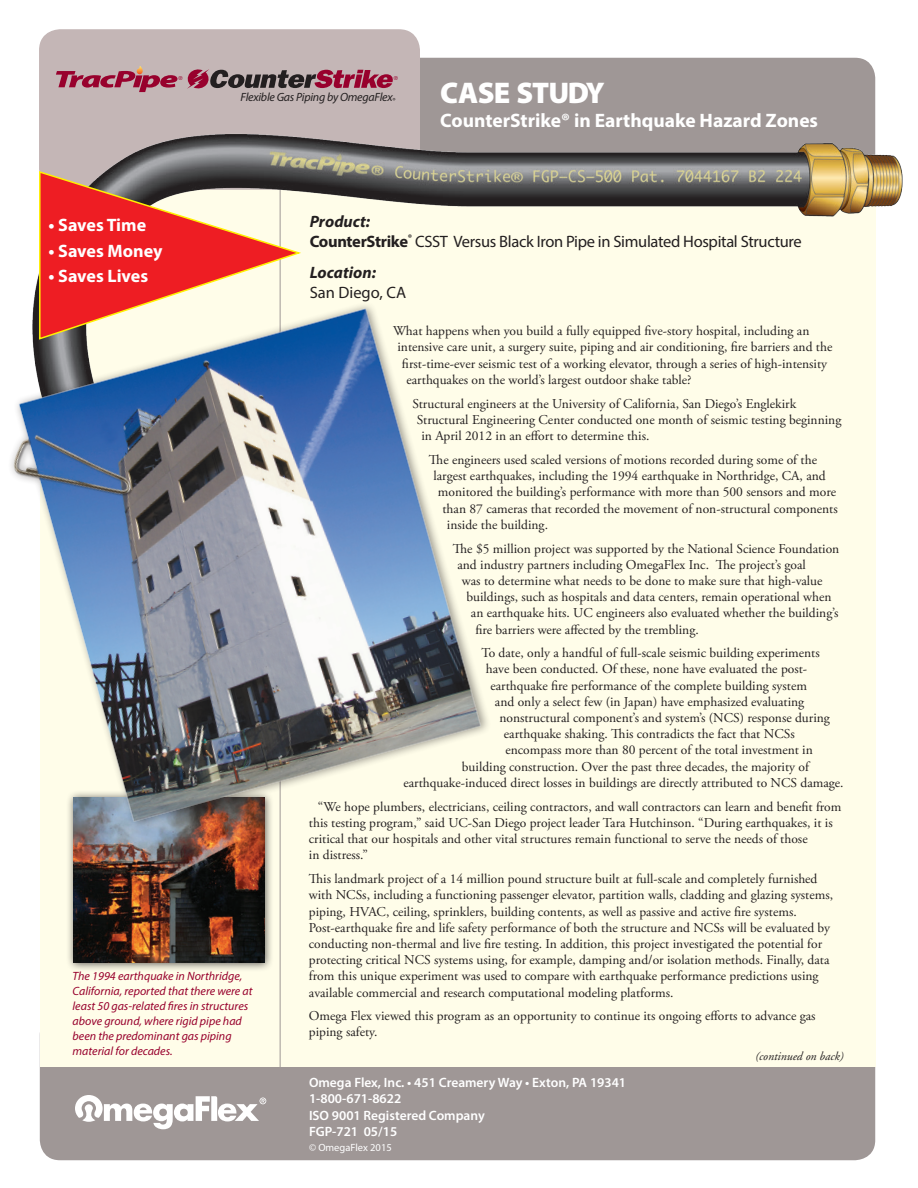
<style>
.page{position:relative;width:918px;height:1188px;background:#fff}
.page>*{position:absolute;margin:0;border:0;box-sizing:border-box;transform-origin:0 0}
.t1{font:900 30px "Myriad Pro";letter-spacing:-.02em;color:#fff}
.t2{font:700 19.5px "Myriad Pro";color:#fff}
.t3{font:700 18px "Myriad Pro";color:#fff}
.t4{font:16.5px/19.8px "Myriad Pro";letter-spacing:-.02em;color:#231f20}
.t5{font:16.5px "Myriad Pro";color:#231f20}
.t6{font:italic 700 16.5px "Myriad Pro";color:#231f20}
.t7{font:13.5px/16.2px "Adobe Garamond Pro";color:#231f20}
.t8{font:600 13.5px/16.2px "Myriad Pro";color:#fff}
.t9{font:italic 12px/15px "Myriad Pro";color:#98012d}
.t10{font:italic 12px "Myriad Pro";letter-spacing:-.02em;color:#231f20}
.t11{font:italic 12px "Adobe Garamond";color:#231f20}
.t12{font:10.5px "Myriad Pro";color:#fff}
.t13{font:5.25px "Eurostile";color:#98012d}
.s1{font-weight:700;font-style:italic}
.s2{font-weight:700}
</style>
<div class="page">
<div style="left:40px;top:1015px;width:835px;height:145px;background:#9f9796;border-radius:20px"></div>
<div style="left:40px;top:184px;width:835px;height:882px;background:#fffde9"></div>
<div style="left:210px;top:58px;width:665px;height:123px;background:#9f9796;border-radius:20px"></div>
<div style="left:40px;top:30px;width:379px;height:159px;background:#c4b6b6;border-radius:20px"></div>
<div style="left:39px;top:29px;width:381px;height:161px;border:2px solid #c4b6b6;border-radius:20px"></div>
<hr style="left:280px;top:184px;width:1px;height:889px;background:#9f9796">
<svg style="left:187px;top:69px;width:206px;height:20px"></svg>
<svg style="left:56px;top:66px;width:121px;height:26px"></svg>
<img style="left:35px;top:118px;width:868px;height:354px">
<svg style="left:38px;top:170px;width:266px;height:121px"></svg>
<svg style="left:75px;top:1095px;width:191px;height:34px"></svg>
<div style="left:66px;top:790px;width:208px;height:182px;background:#231f20;opacity:.75"></div>
<img style="left:74px;top:853px;width:191px;height:109px">
<img style="left:11px;top:291px;width:495px;height:562px">
<p class="t13" style="left:179px;top:75px;width:6px">®</p>
<p class="t13" style="left:394px;top:75px;width:6px">®</p>
<p class="t10" style="left:241px;top:89px;width:154px">Flexible Gas Piping by OmegaFlex</p>
<h1 class="t1" style="left:440px;top:73px;width:166px">CASE STUDY</h1>
<h2 class="t2" style="left:440px;top:108px;width:379px">CounterStrike® in Earthquake Hazard Zones</h2>
<h3 class="t3" style="left:48px;top:214px;width:99px">• Saves Time</h3>
<h3 class="t3" style="left:48px;top:239px;width:116px">• Saves Money</h3>
<h3 class="t3" style="left:48px;top:264px;width:101px">• Saves Lives</h3>
<p class="t4" style="left:310px;top:211px;width:493px"><span class="s1">Product:<br></span><span class="s2">CounterStrike</span><sup>®</sup> CSST Versus Black Iron Pipe in Simulated Hospital Structure</p>
<p class="t6" style="left:310px;top:262px;width:68px">Location:</p>
<p class="t5" style="left:310px;top:283px;width:98px">San Diego, CA</p>
<p class="t9" style="left:73px;top:969px;width:182px">The 1994 earthquake in Northridge, California, reported that there were at least 50 gas-related fires in structures above ground, where rigid pipe had been the predominant gas piping material for decades.</p>
<p class="t7" style="left:393px;top:323px;width:418px">What happens when you build a fully equipped five-story hospital, including an</p>
<p class="t7" style="left:397px;top:340px;width:436px">intensive care unit, a surgery suite, piping and air conditioning, fire barriers and the</p>
<p class="t7" style="left:402px;top:356px;width:427px">first-time-ever seismic test of a working elevator, through a series of high-intensity</p>
<p class="t7" style="left:406px;top:372px;width:287px">earthquakes on the world’s largest outdoor shake table?</p>
<p class="t7" style="left:412px;top:396px;width:385px">Structural engineers at the University of California, San Diego’s Englekirk</p>
<p class="t7" style="left:417px;top:412px;width:426px">Structural Engineering Center conducted one month of seismic testing beginning</p>
<p class="t7" style="left:421px;top:428px;width:229px">in April 2012 in an effort to determine this.</p>
<p class="t7" style="left:429px;top:452px;width:390px">The engineers used scaled versions of motions recorded during some of the</p>
<p class="t7" style="left:433px;top:468px;width:394px">largest earthquakes, including the 1994 earthquake in Northridge, CA, and</p>
<p class="t7" style="left:438px;top:484px;width:400px">monitored the building’s performance with more than 500 sensors and more</p>
<p class="t7" style="left:442px;top:501px;width:397px">than 87 cameras that recorded the movement of non-structural components</p>
<p class="t7" style="left:447px;top:517px;width:103px">inside the building.</p>
<p class="t7" style="left:453px;top:541px;width:388px">The $5 million project was supported by the National Science Foundation</p>
<p class="t7" style="left:457px;top:557px;width:350px">and industry partners including OmegaFlex Inc. The project’s goal</p>
<p class="t7" style="left:462px;top:573px;width:362px">was to determine what needs to be done to make sure that high-value</p>
<p class="t7" style="left:466px;top:589px;width:367px">buildings, such as hospitals and data centers, remain operational when</p>
<p class="t7" style="left:471px;top:605px;width:369px">an earthquake hits. UC engineers also evaluated whether the building’s</p>
<p class="t7" style="left:475px;top:622px;width:225px">fire barriers were affected by the trembling.</p>
<p class="t7" style="left:481px;top:645px;width:340px">To date, only a handful of full-scale seismic building experiments</p>
<p class="t7" style="left:486px;top:662px;width:323px">have been conducted. Of these, none have evaluated the post-</p>
<p class="t7" style="left:490px;top:678px;width:318px">earthquake fire performance of the complete building system</p>
<p class="t7" style="left:495px;top:694px;width:311px">and only a select few (in Japan) have emphasized evaluating</p>
<p class="t7" style="left:499px;top:710px;width:332px">nonstructural component’s and system’s (NCS) response during</p>
<p class="t7" style="left:504px;top:726px;width:292px">earthquake shaking. This contradicts the fact that NCSs</p>
<p class="t7" style="left:505px;top:743px;width:309px">encompass more than 80 percent of the total investment in</p>
<p class="t7" style="left:462px;top:759px;width:349px">building construction. Over the past three decades, the majority of</p>
<p class="t7" style="left:403px;top:775px;width:442px">earthquake-induced direct losses in buildings are directly attributed to NCS damage.</p>
<p class="t7" style="left:309px;top:799px;width:534px;text-indent:9px">“We hope plumbers, electricians, ceiling contractors, and wall contractors can learn and benefit from this testing program,” said UC-San Diego project leader Tara Hutchinson. “During earthquakes, it is critical that our hospitals and other vital structures remain functional to serve the needs of those<br>in distress.”</p>
<p class="t7" style="left:309px;top:871px;width:526px">This landmark project of a 14 million pound structure built at full-scale and completely furnished with NCSs, including a functioning passenger elevator, partition walls, cladding and glazing systems, piping, HVAC, ceiling, sprinklers, building contents, as well as passive and active fire systems.<br>Post-earthquake fire and life safety performance of both the structure and NCSs will be evaluated by conducting non-thermal and live fire testing. In addition, this project investigated the potential for protecting critical NCS systems using, for example, damping and/or isolation methods. Finally, data from this unique experiment was used to compare with earthquake performance predictions using available commercial and research computational modeling platforms.</p>
<p class="t7" style="left:309px;top:1008px;width:508px">Omega Flex viewed this program as an opportunity to continue its ongoing efforts to advance gas piping safety.</p>
<p class="t8" style="left:309px;top:1074px;width:319px">Omega Flex, Inc. • 451 Creamery Way • Exton, PA 19341<br>1-800-671-8622<br>ISO 9001 Registered Company<br>FGP-721 05/15</p>
<p class="t12" style="left:309px;top:1141px;width:84px">© OmegaFlex 2015</p>
<p class="t11" style="left:755px;top:1049px;width:90px">(continued on back)</p>
</div>
